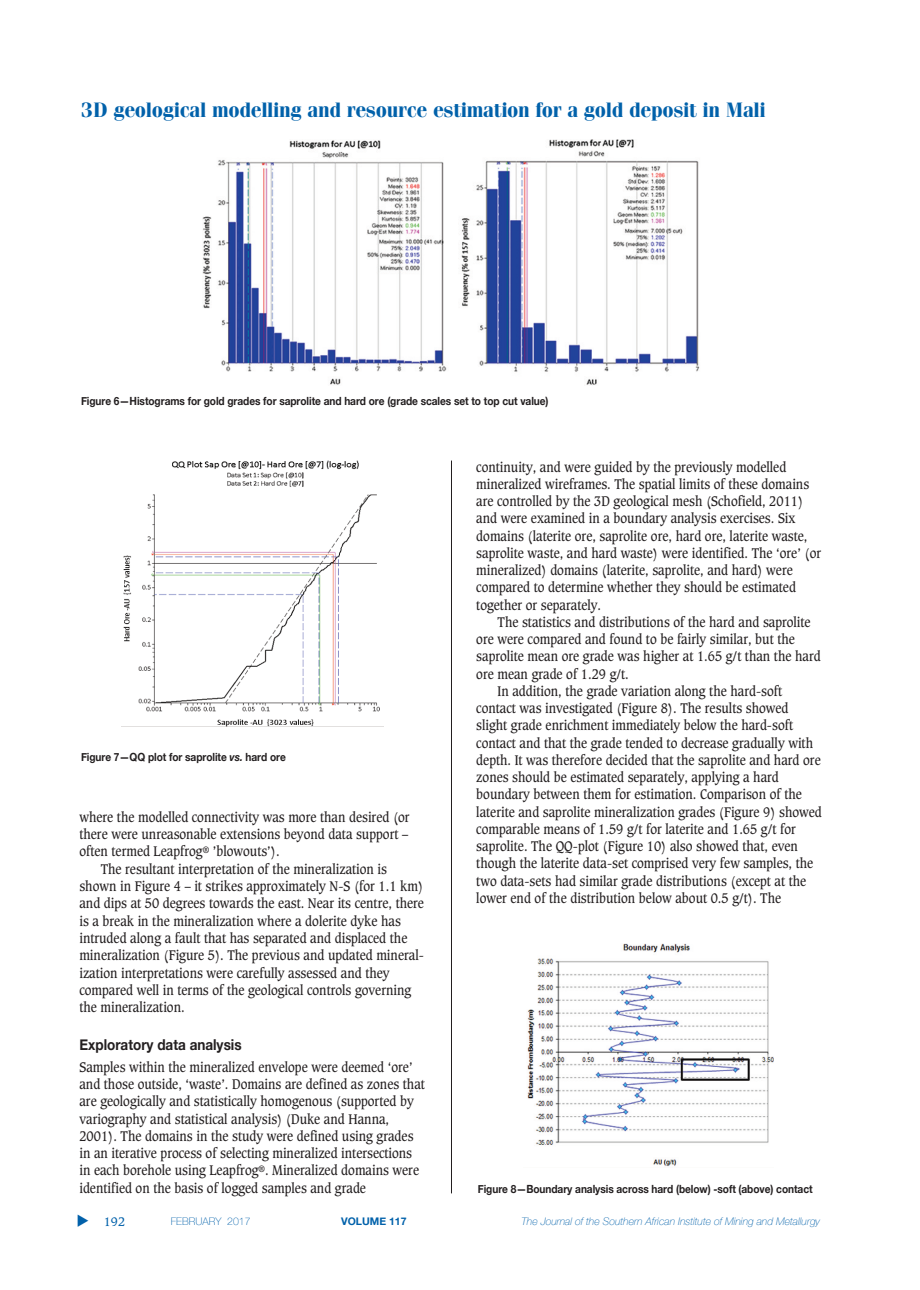
<style>
.page{position:relative;width:920px;height:1290px;background:#fff}
.page>*{position:absolute;margin:0;border:0;box-sizing:border-box;transform-origin:0 0}
.t1{font:21px "Cg Fenice Bd";letter-spacing:-.01em;color:#0161aa}
.t2{font:700 15px "Helvetica Neue";color:#231f20;scale:.9 1}
.t3{font:13.5px/17.2px "Caxton";color:#231f20;scale:.9 1}
.t4{font:12px "Caxton";color:#0161aa}
.t5{font:700 11.25px "Helvetica Neue";letter-spacing:-.005em;color:#231f20;scale:.9 1}
.t6{font:italic 100 10.5px "Helvetica Neue";color:#0161aa}
.t7{font:100 10.5px "Helvetica Neue";color:#0161aa}
.t8{font:700 10.5px "Helvetica Neue";color:#0161aa}
.s1{font-style:italic}
</style>
<div class="page">
<hr style="left:451px;top:460px;width:1px;height:733px;background:#231f20">
<img style="left:202px;top:140px;width:498px;height:245px">
<img style="left:121px;top:460px;width:262px;height:267px">
<img style="left:527px;top:943px;width:247px;height:223px">
<h1 class="t1" style="left:80px;top:97px;width:687px">3D geological modelling and resource estimation for a gold deposit in Mali</h1>
<p class="t5" style="left:81px;top:394px;width:521px">Figure 6—Histograms for gold grades for saprolite and hard ore (grade scales set to top cut value)</p>
<p class="t5" style="left:81px;top:750px;width:229px">Figure 7—QQ plot for saprolite <span class="s1">vs.</span> hard ore</p>
<p class="t3" style="left:79px;top:809px;width:368px">where the modelled connectivity was more than desired (or</p>
<p class="t3" style="left:79px;top:826px;width:367px">there were unreasonable extensions beyond data support –</p>
<p class="t3" style="left:79px;top:844px;width:224px">often termed Leapfrog<sup>®</sup> ’blowouts’).</p>
<p class="t3" style="left:101px;top:861px;width:320px">The resultant interpretation of the mineralization is</p>
<p class="t3" style="left:79px;top:878px;width:383px">shown in Figure 4 – it strikes approximately N-S (for 1.1 km)</p>
<p class="t3" style="left:79px;top:896px;width:384px">and dips at 50 degrees towards the east. Near its centre, there</p>
<p class="t3" style="left:79px;top:913px;width:359px">is a break in the mineralization where a dolerite dyke has</p>
<p class="t3" style="left:79px;top:930px;width:366px">intruded along a fault that has separated and displaced the</p>
<p class="t3" style="left:79px;top:948px;width:384px">mineralization (Figure 5). The previous and updated mineral-</p>
<p class="t3" style="left:79px;top:965px;width:346px">ization interpretations were carefully assessed and they</p>
<p class="t3" style="left:79px;top:982px;width:370px">compared well in terms of the geological controls governing</p>
<p class="t3" style="left:79px;top:1000px;width:118px">the mineralization.</p>
<p class="t2" style="left:79px;top:1035px;width:182px">Exploratory data analysis</p>
<p class="t3" style="left:79px;top:1059px;width:385px">Samples within the mineralized envelope were deemed ‘ore’ and those outside, ‘waste’. Domains are defined as zones that are geologically and statistically homogenous (supported by variography and statistical analysis) (Duke and Hanna, 2001). The domains in the study were defined using grades in an iterative process of selecting mineralized intersections in each borehole using Leapfrog<sup>®</sup>. Mineralized domains were identified on the basis of logged samples and grade</p>
<p class="t3" style="left:476px;top:459px;width:385px">continuity, and were guided by the previously modelled mineralized wireframes. The spatial limits of these domains are controlled by the 3D geological mesh (Schofield, 2011) and were examined in a boundary analysis exercises. Six domains (laterite ore, saprolite ore, hard ore, laterite waste, saprolite waste, and hard waste) were identified. The ‘ore’ (or mineralized) domains (laterite, saprolite, and hard) were compared to determine whether they should be estimated together or separately.</p>
<p class="t3" style="left:498px;top:614px;width:349px">The statistics and distributions of the hard and saprolite</p>
<p class="t3" style="left:476px;top:632px;width:355px">ore were compared and found to be fairly similar, but the</p>
<p class="t3" style="left:476px;top:649px;width:384px">saprolite mean ore grade was higher at 1.65 g/t than the hard</p>
<p class="t3" style="left:476px;top:666px;width:171px">ore mean grade of 1.29 g/t.</p>
<p class="t3" style="left:498px;top:683px;width:318px">In addition, the grade variation along the hard-soft</p>
<p class="t3" style="left:476px;top:701px;width:348px">contact was investigated (Figure 8). The results showed</p>
<p class="t3" style="left:476px;top:718px;width:353px">slight grade enrichment immediately below the hard-soft</p>
<p class="t3" style="left:476px;top:735px;width:376px">contact and that the grade tended to decrease gradually with</p>
<p class="t3" style="left:476px;top:752px;width:384px">depth. It was therefore decided that the saprolite and hard ore</p>
<p class="t3" style="left:476px;top:770px;width:338px">zones should be estimated separately, applying a hard</p>
<p class="t3" style="left:476px;top:787px;width:363px">boundary between them for estimation. Comparison of the</p>
<p class="t3" style="left:476px;top:804px;width:385px">laterite and saprolite mineralization grades (Figure 9) showed</p>
<p class="t3" style="left:476px;top:821px;width:356px">comparable means of 1.59 g/t for laterite and 1.65 g/t for</p>
<p class="t3" style="left:476px;top:839px;width:359px">saprolite. The QQ-plot (Figure 10) also showed that, even</p>
<p class="t3" style="left:476px;top:856px;width:376px">though the laterite data-set comprised very few samples, the</p>
<p class="t3" style="left:476px;top:873px;width:368px">two data-sets had similar grade distributions (except at the</p>
<p class="t3" style="left:476px;top:890px;width:340px">lower end of the distribution below about 0.5 g/t). The</p>
<p class="t5" style="left:478px;top:1182px;width:374px">Figure 8—Boundary analysis across hard (below) -soft (above) contact</p>
<p class="t4" style="left:104px;top:1216px;width:23px">192</p>
<p class="t7" style="left:171px;top:1215px;width:81px">FEBRUARY 2017</p>
<p class="t8" style="left:341px;top:1215px;width:67px">VOLUME 117</p>
<p class="t6" style="left:521px;top:1215px;width:300px">The Journal of the Southern African Institute of Mining and Metallurgy</p>
</div>
